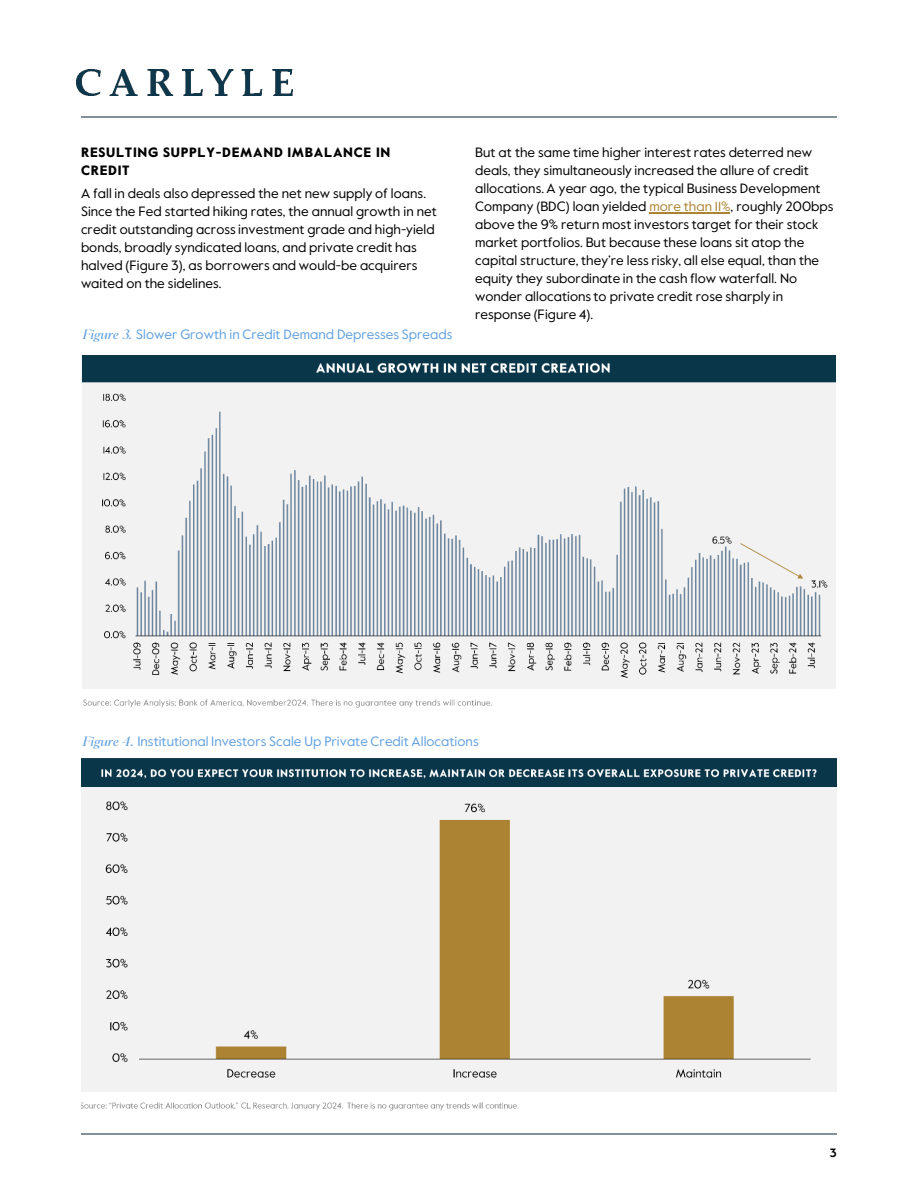
<style>
.page{position:relative;width:918px;height:1188px;background:#fff}
.page>*{position:absolute;margin:0;border:0;box-sizing:border-box;transform-origin:0 0}
.t1{font:13.5px/18px "Value Sans Pro";color:#000}
.t2{font:13.5px "Value Sans Pro";color:#61a1e0}
.t3{font:900 13.5px/18px "Value Sans Pro";letter-spacing:.055em;color:#000}
.t4{font:700 12px "Value Sans Pro";color:#000}
.s1{font-family:"Fortescue Pro Display";font-style:italic}
.s2{color:#ab8333}
</style>
<div class="page">
<hr style="left:81px;top:117px;width:756px;height:1px;background:#072533">
<img style="left:76px;top:69px;width:216px;height:27px">
<hr style="left:649px;top:213px;width:81px;height:1px;background:#ab8333">
<hr style="left:81px;top:1134px;width:756px;height:1px;background:#072533">
<img style="left:81px;top:355px;width:755px;height:352px">
<img style="left:81px;top:759px;width:755px;height:352px">
<p class="t3" style="left:81px;top:144px;width:311px">RESULTING SUPPLY-DEMAND IMBALANCE IN<br>CREDIT</p>
<p class="t1" style="left:81px;top:184px;width:357px">A fall in deals also depressed the net new supply of loans.<br>Since the Fed started hiking rates, the annual growth in net credit outstanding across investment grade and high-yield bonds, broadly syndicated loans, and private credit has halved (Figure 3), as borrowers and would-be acquirers waited on the sidelines.</p>
<p class="t2" style="left:83px;top:326px;width:371px"><span class="s1">Figure 3.</span> Slower Growth in Credit Demand Depresses Spreads</p>
<p class="t1" style="left:475px;top:144px;width:360px">But at the same time higher interest rates deterred new deals, they simultaneously increased the allure of credit allocations. A year ago, the typical Business Development Company (BDC) loan yielded <span class="s2">more than 11%</span>, roughly 200bps above the 9% return most investors target for their stock market portfolios. But because these loans sit atop the capital structure, they’re less risky, all else equal, than the equity they subordinate in the cash flow waterfall. No wonder allocations to private credit rose sharply in response (Figure 4).</p>
<p class="t2" style="left:83px;top:733px;width:397px"><span class="s1">Figure 4.</span> Institutional Investors Scale Up Private Credit Allocations</p>
<p class="t4" style="left:830px;top:1145px;width:9px">3</p>
</div>
